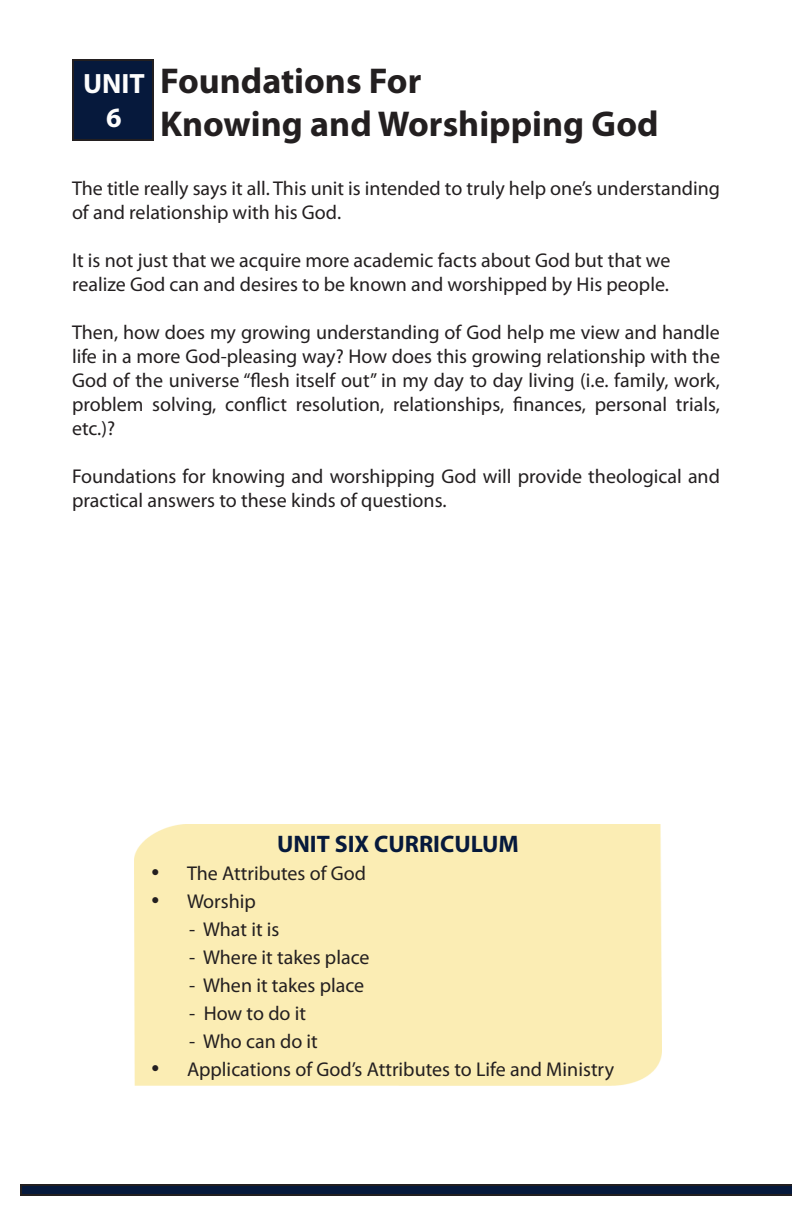
<style>
.page{position:relative;width:792px;height:1224px;background:#fff}
.page>*{position:absolute;margin:0;border:0;box-sizing:border-box;transform-origin:0 0}
.t1{font:700 36px "Myriad Pro";color:#231f20}
.t2{font:700 28px "Myriad Pro";color:#fdfdfd}
.t3{font:700 24px "Myriad Pro";color:#06193c}
.Paragraph_Style_1{font:20px/24px "Myriad Pro";color:#231f20}
.s1{font-family:"Times New Roman";font-size:24px}
</style>
<div class="page">
<div style="left:73px;top:60px;width:80px;height:80px;background:#06193c"></div>
<div style="left:72px;top:59px;width:82px;height:82px;border:2px solid #231f20"></div>
<svg style="left:20px;top:1184px;width:772px;height:12px;background:#0f1b32"></svg>
<p class="t2" style="left:83px;top:65px;width:63px">UNIT</p>
<p class="t2" style="left:106px;top:99px;width:17px">6</p>
<p class="t1" style="left:160px;top:57px;width:263px">Foundations For</p>
<p class="t1" style="left:160px;top:101px;width:500px">Knowing and Worshipping God</p>
<p class="Paragraph_Style_1" style="left:72px;top:176px;width:650px">The title really says it all. This unit is intended to truly help one’s understanding of and relationship with his God.</p>
<p class="Paragraph_Style_1" style="left:72px;top:248px;width:600px">It is not just that we acquire more academic facts about God but that we</p>
<p class="Paragraph_Style_1" style="left:72px;top:272px;width:598px">realize God can and desires to be known and worshipped by His people.</p>
<p class="Paragraph_Style_1" style="left:72px;top:320px;width:650px;text-align:justify">Then, how does my growing understanding of God help me view and handle life in a more God-pleasing way? How does this growing relationship with the God of the universe “flesh itself out” in my day to day living (i.e. family, work, problem solving, conflict resolution, relationships, finances, personal trials, etc.)?</p>
<p class="Paragraph_Style_1" style="left:72px;top:464px;width:650px">Foundations for knowing and worshipping God will provide theological and practical answers to these kinds of questions.</p>
<p class="t3" style="left:277px;top:828px;width:243px">UNIT SIX CURRICULUM</p>
<p class="Paragraph_Style_1" style="left:151px;top:861px;width:217px"><span class="s1">•</span> The Attributes of God</p>
<p class="Paragraph_Style_1" style="left:151px;top:889px;width:106px"><span class="s1">•</span> Worship</p>
<p class="Paragraph_Style_1" style="left:189px;top:917px;width:92px">- What it is</p>
<p class="Paragraph_Style_1" style="left:189px;top:945px;width:182px">- Where it takes place</p>
<p class="Paragraph_Style_1" style="left:189px;top:973px;width:177px">- When it takes place</p>
<p class="Paragraph_Style_1" style="left:189px;top:1001px;width:118px">- How to do it</p>
<p class="Paragraph_Style_1" style="left:189px;top:1029px;width:130px">- Who can do it</p>
<p class="Paragraph_Style_1" style="left:151px;top:1057px;width:465px"><span class="s1">•</span> Applications of God’s Attributes to Life and Ministry</p>
</div>
